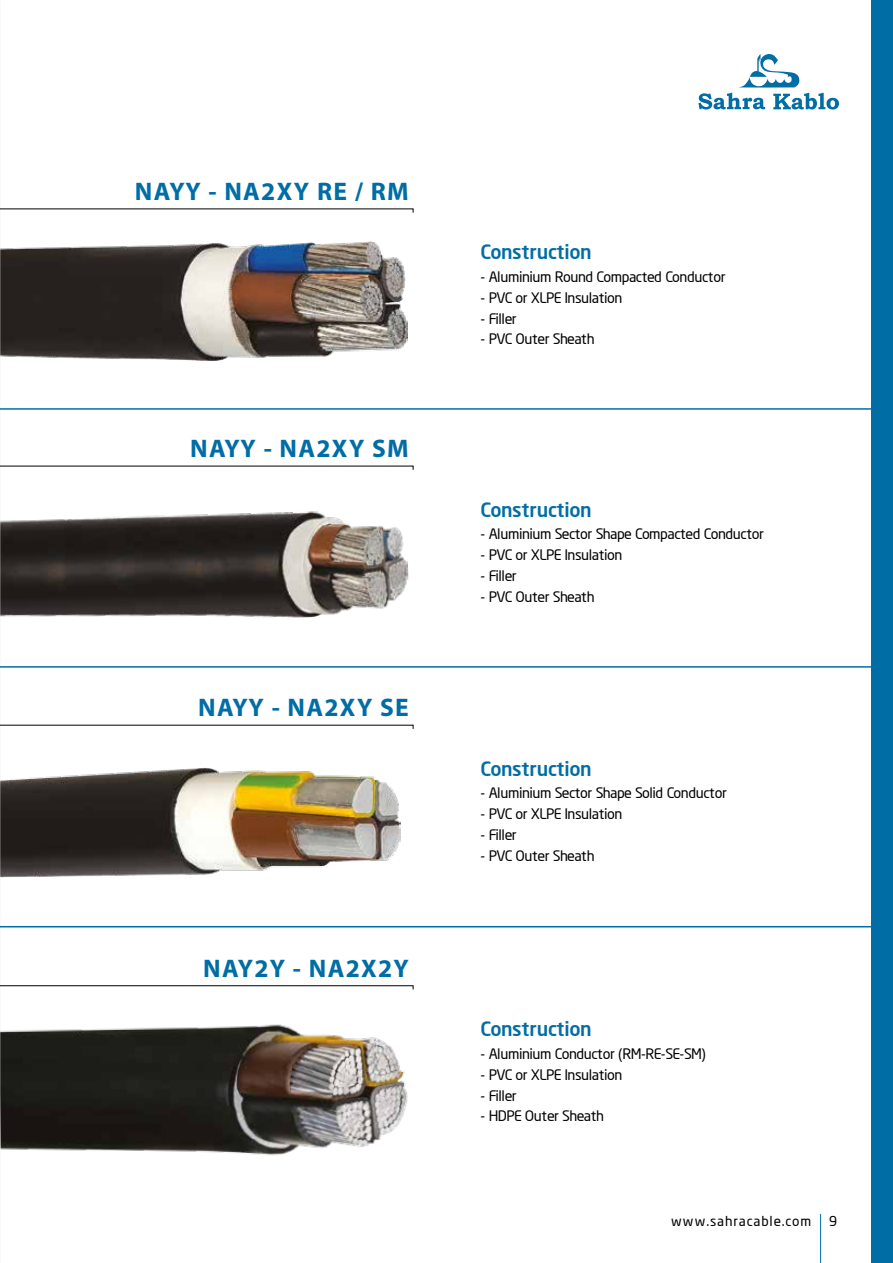
<style>
.page{position:relative;width:893px;height:1263px;background:#fff}
.page>*{position:absolute;margin:0;border:0;box-sizing:border-box;transform-origin:0 0}
.t1{font:700 25.5px "Myriad Pro";letter-spacing:.05em;color:#006da5}
.t2{font:500 19.5px "Neo Sans";color:#006da5}
.t3{font:14.25px "Neo Sans";color:#000}
.t4{font:13.5px "Neo Sans";letter-spacing:.1em;color:#000}
</style>
<div class="page">
<img style="left:0;top:242px;width:407px;height:118px">
<img style="left:0;top:511px;width:409px;height:107px">
<img style="left:0;top:768px;width:400px;height:109px">
<img style="left:0;top:1024px;width:408px;height:132px">
<hr style="left:0;top:408px;width:893px;height:2px;background:#006da5">
<svg style="left:0;top:208px;width:414px;height:5px"></svg>
<svg style="left:0;top:466px;width:414px;height:4px"></svg>
<svg style="left:0;top:725px;width:414px;height:4px"></svg>
<svg style="left:0;top:985px;width:414px;height:5px"></svg>
<hr style="left:0;top:666px;width:893px;height:2px;background:#006da5">
<hr style="left:0;top:926px;width:893px;height:1px;background:#006da5">
<svg style="left:698px;top:54px;width:141px;height:56px"></svg>
<hr style="left:820px;top:1214px;width:1px;height:49px;background:#006da5">
<div style="left:871px;top:0;width:22px;height:1263px;background:#006da5"></div>
<h1 class="t1" style="left:135px;top:175px;width:275px">NAYY - NA2XY RE / RM</h1>
<h1 class="t1" style="left:190px;top:432px;width:220px">NAYY - NA2XY SM</h1>
<h1 class="t1" style="left:198px;top:691px;width:212px">NAYY - NA2XY SE</h1>
<h1 class="t1" style="left:203px;top:952px;width:207px">NAY2Y - NA2X2Y</h1>
<h2 class="t2" style="left:480px;top:240px;width:112px">Construction</h2>
<p class="t3" style="left:480px;top:268px;width:246px">- Aluminium Round Compacted Conductor</p>
<p class="t3" style="left:480px;top:289px;width:143px">- PVC or XLPE Insulation</p>
<p class="t3" style="left:480px;top:310px;width:37px">- Filler</p>
<p class="t3" style="left:480px;top:330px;width:115px">- PVC Outer Sheath</p>
<h2 class="t2" style="left:480px;top:497px;width:112px">Construction</h2>
<p class="t3" style="left:480px;top:525px;width:285px">- Aluminium Sector Shape Compacted Conductor</p>
<p class="t3" style="left:480px;top:546px;width:143px">- PVC or XLPE Insulation</p>
<p class="t3" style="left:480px;top:567px;width:37px">- Filler</p>
<p class="t3" style="left:480px;top:588px;width:115px">- PVC Outer Sheath</p>
<h2 class="t2" style="left:480px;top:756px;width:112px">Construction</h2>
<p class="t3" style="left:480px;top:784px;width:247px">- Aluminium Sector Shape Solid Conductor</p>
<p class="t3" style="left:480px;top:805px;width:143px">- PVC or XLPE Insulation</p>
<p class="t3" style="left:480px;top:826px;width:37px">- Filler</p>
<p class="t3" style="left:480px;top:847px;width:115px">- PVC Outer Sheath</p>
<h2 class="t2" style="left:480px;top:1017px;width:112px">Construction</h2>
<p class="t3" style="left:480px;top:1045px;width:226px">- Aluminium Conductor (RM-RE-SE-SM)</p>
<p class="t3" style="left:480px;top:1066px;width:143px">- PVC or XLPE Insulation</p>
<p class="t3" style="left:480px;top:1086px;width:37px">- Filler</p>
<p class="t3" style="left:480px;top:1107px;width:124px">- HDPE Outer Sheath</p>
<p class="t4" style="left:671px;top:1212px;width:141px">www.sahracable.com</p>
<p class="t4" style="left:829px;top:1213px;width:9px">9</p>
</div>
